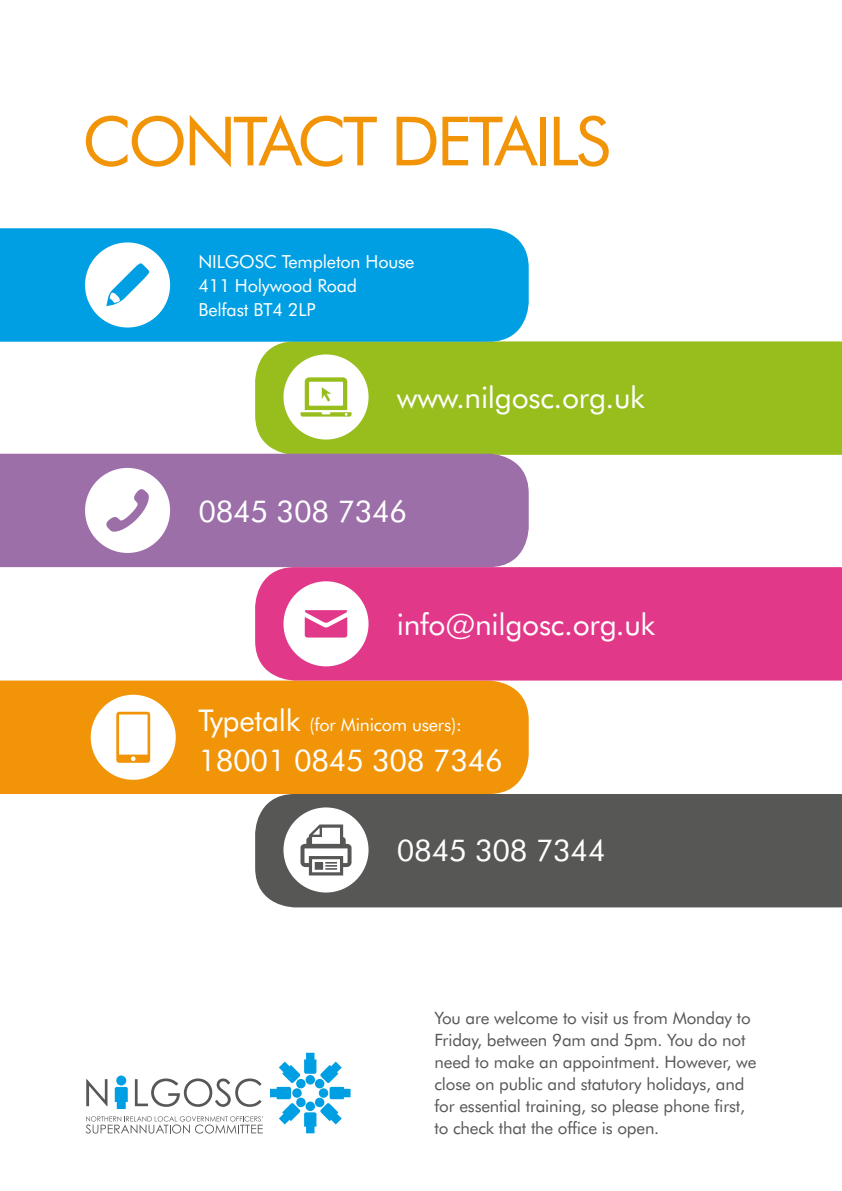
<style>
.page{position:relative;width:842px;height:1191px;background:#fff}
.page>*{position:absolute;margin:0;border:0;box-sizing:border-box;transform-origin:0 0}
.t1{font:68px "Futura BT";letter-spacing:-.05em;color:#f29407}
.t2{font:30px "Futura BT";letter-spacing:-.01em;color:#fff}
.t3{font:18px/24px "Futura BT";letter-spacing:-.01em;color:#fff}
.t4{font:17px/22px "Futura BT";letter-spacing:-.01em;color:#575756}
.s1{font-size:30px}
</style>
<div class="page">
<div style="left:255px;top:794px;width:587px;height:113px;background:#575756"></div>
<div style="left:255px;top:341px;width:587px;height:114px;background:#98be1e"></div>
<div style="left:0;top:228px;width:529px;height:114px;background:#009fe3"></div>
<div style="left:0;top:454px;width:529px;height:113px;background:#9c6fa9"></div>
<div style="left:0;top:680px;width:529px;height:114px;background:#f29407"></div>
<div style="left:255px;top:567px;width:587px;height:113px;background:#e2388a"></div>
<div style="left:85px;top:242px;width:85px;height:85px;background:#fff;border-radius:50%"></div>
<svg style="left:106px;top:263px;width:43px;height:43px"></svg>
<div style="left:283px;top:581px;width:86px;height:85px;background:#fff;border-radius:50%"></div>
<svg style="left:304px;top:610px;width:44px;height:27px"></svg>
<div style="left:283px;top:807px;width:86px;height:85px;background:#fff;border-radius:50%"></div>
<div style="left:85px;top:468px;width:85px;height:85px;background:#fff;border-radius:50%"></div>
<svg style="left:106px;top:489px;width:43px;height:43px"></svg>
<div style="left:283px;top:354px;width:86px;height:85px;background:#fff;border-radius:50%"></div>
<svg style="left:300px;top:377px;width:51px;height:39px"></svg>
<div style="left:91px;top:694px;width:85px;height:86px;background:#fff;border-radius:50%"></div>
<svg style="left:116px;top:711px;width:34px;height:52px"></svg>
<svg style="left:300px;top:824px;width:51px;height:51px"></svg>
<svg style="left:86px;top:1079px;width:21px;height:27px"></svg>
<svg style="left:135px;top:1078px;width:127px;height:28px"></svg>
<svg style="left:115px;top:1087px;width:13px;height:22px"></svg>
<div style="left:116px;top:1075px;width:10px;height:10px;background:#009fe3;border-radius:50%"></div>
<svg style="left:86px;top:1116px;width:177px;height:17px"></svg>
<svg style="left:270px;top:1052px;width:81px;height:81px"></svg>
<h1 class="t1" style="left:82px;top:100px;width:530px">CONTACT DETAILS</h1>
<p class="t3" style="left:198px;top:249px;width:218px">NILGOSC Templeton House<br>411 Holywood Road<br>Belfast BT4 2LP</p>
<h2 class="t2" style="left:397px;top:379px;width:249px">www.nilgosc.org.uk</h2>
<h2 class="t2" style="left:198px;top:493px;width:210px">0845 308 7346</h2>
<h2 class="t2" style="left:397px;top:606px;width:260px">info@nilgosc.org.uk</h2>
<p class="t3" style="left:198px;top:712px;width:265px"><span class="s1">Typetalk</span> (for Minicom users):</p>
<h2 class="t2" style="left:198px;top:742px;width:306px">18001 0845 308 7346</h2>
<h2 class="t2" style="left:397px;top:832px;width:210px">0845 308 7344</h2>
<p class="t4" style="left:434px;top:1006px;width:323px">You are welcome to visit us from Monday to Friday, between 9am and 5pm. You do not need to make an appointment. However, we close on public and statutory holidays, and for essential training, so please phone first, to check that the office is open.</p>
</div>
